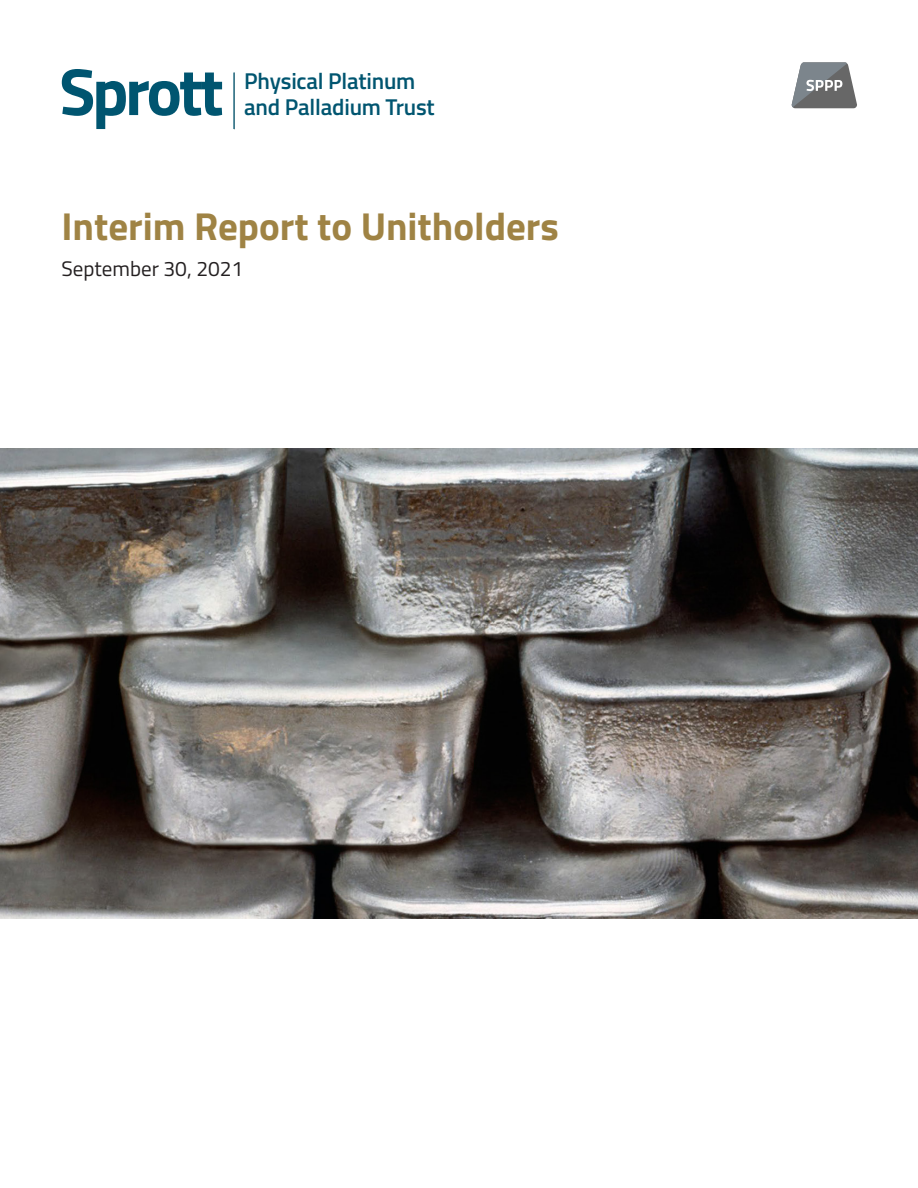
<style>
.page{position:relative;width:918px;height:1188px;background:#fff}
.page>*{position:absolute;margin:0;border:0;box-sizing:border-box;transform-origin:0 0}
.t1{font:700 39px "Titillium Web";color:#9f8344}
.t2{font:600 22.95px/26.7px "Titillium Web";letter-spacing:-.01em;color:#005570}
.t3{font:21px "Titillium Web";color:#231f20}
</style>
<div class="page">
<img style="left:0;top:449px;width:918px;height:470px">
<svg style="left:62px;top:69px;width:160px;height:60px"></svg>
<hr style="left:233px;top:73px;width:2px;height:56px;background:#005570">
<svg style="left:792px;top:62px;width:65px;height:46px"></svg>
<p class="t2" style="left:244px;top:66px;width:192px">Physical Platinum and Palladium Trust</p>
<p class="t1" style="left:62px;top:197px;width:499px">Interim Report to Unitholders</p>
<p class="t3" style="left:62px;top:253px;width:183px">September 30, 2021</p>
</div>
